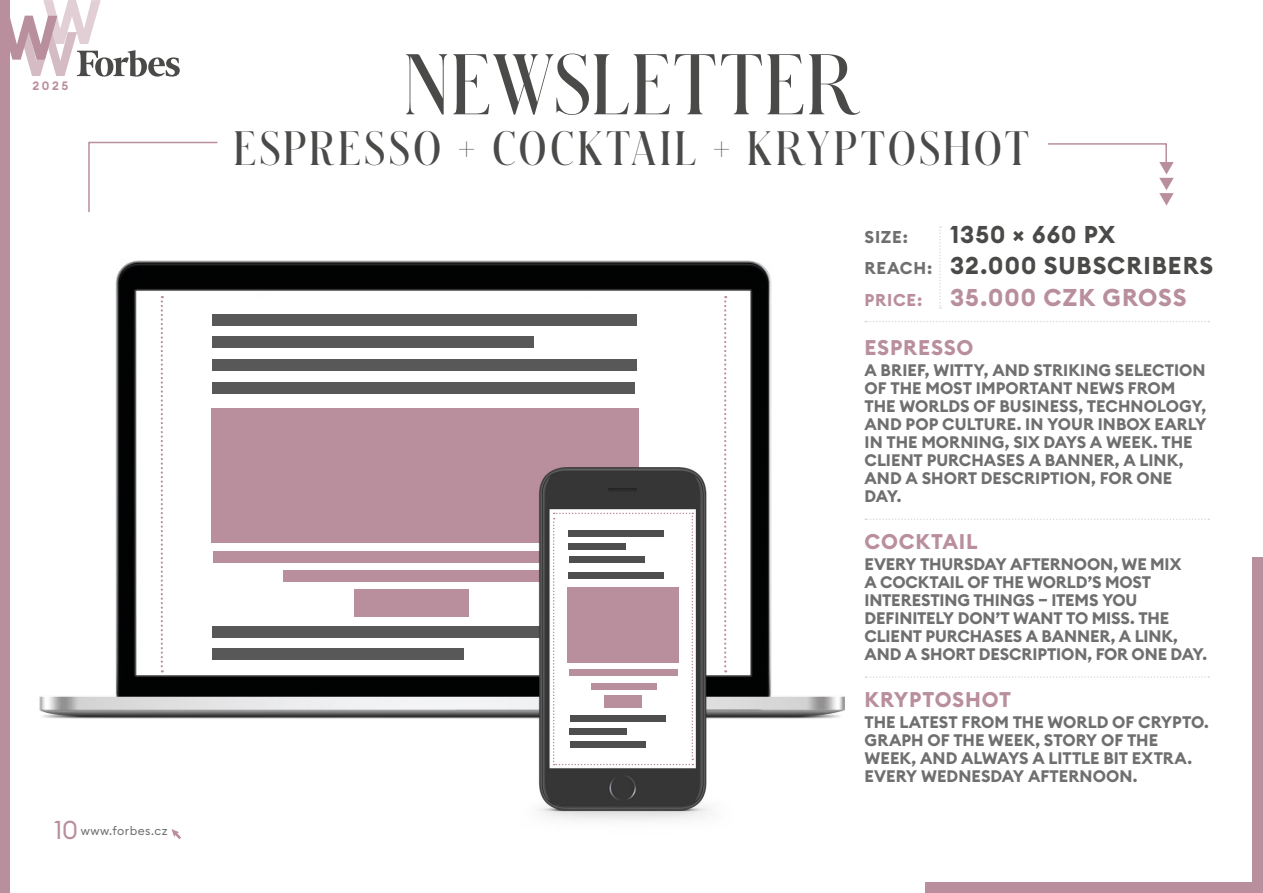
<style>
.page{position:relative;width:1263px;height:893px;background:#fff}
.page>*{position:absolute;margin:0;border:0;box-sizing:border-box;transform-origin:0 0}
.t1{font:600 80.1px "Schnyder Cond L";letter-spacing:.04em;color:#4a4a49}
.t2{font:600 45px "Schnyder Cond L";letter-spacing:.09em;color:#4a4a49}
.vychozi{font:25.5px "Euclid Circular B";color:#b98e9d}
.t3{font:700 24px "Euclid Circular B";letter-spacing:.04em;color:#4a4a49}
.t4{font:700 24px "Euclid Circular B";letter-spacing:.04em;color:#b98e9d}
.t5{font:700 21px "Euclid Circular B";letter-spacing:.04em;color:#b98e9d}
.t6{font:700 16.95px "Euclid Circular B";color:#706f6f}
.t7{font:700 16.5px/18px "Euclid Circular B";letter-spacing:-.005em;color:#706f6f}
.t8{font:12px "Euclid Circular B";letter-spacing:.04em;color:#706f6f}
.t9{font:600 12px "Euclid Circular B";color:#b98e9d}
.s1{font-size:16.95px;color:#706f6f}
.s2{font-size:16.95px}
</style>
<div class="page">
<svg style="left:171px;top:829px;width:10px;height:10px"></svg>
<svg style="left:939px;top:226px;width:2px;height:83px"></svg>
<svg style="left:865px;top:321px;width:344px;height:1px"></svg>
<svg style="left:9px;top:0;width:171px;height:77px"></svg>
<div style="left:0;top:0;width:9px;height:893px;background:#b98e9d"></div>
<div style="left:1252px;top:557px;width:11px;height:336px;background:#b98e9d"></div>
<div style="left:926px;top:882px;width:337px;height:11px;background:#b98e9d"></div>
<img style="left:39px;top:260px;width:806px;height:459px">
<div style="left:211px;top:409px;width:427px;height:134px;background:#b98e9d"></div>
<svg style="left:161px;top:296px;width:2px;height:376px"></svg>
<svg style="left:724px;top:296px;width:2px;height:118px"></svg>
<div style="left:212px;top:337px;width:322px;height:11px;background:#585858"></div>
<div style="left:212px;top:648px;width:251px;height:12px;background:#585858"></div>
<div style="left:212px;top:382px;width:422px;height:12px;background:#585858"></div>
<div style="left:213px;top:551px;width:423px;height:12px;background:#b98e9d"></div>
<div style="left:283px;top:571px;width:283px;height:11px;background:#b98e9d"></div>
<div style="left:354px;top:589px;width:115px;height:28px;background:#b98e9d"></div>
<div style="left:212px;top:359px;width:424px;height:12px;background:#585858"></div>
<div style="left:212px;top:314px;width:424px;height:12px;background:#585858"></div>
<div style="left:212px;top:626px;width:332px;height:11px;background:#585858"></div>
<img style="left:519px;top:414px;width:227px;height:407px">
<svg style="left:553px;top:513px;width:140px;height:252px"></svg>
<div style="left:569px;top:543px;width:57px;height:7px;background:#4f4e4f"></div>
<div style="left:591px;top:683px;width:65px;height:6px;background:#b98e9d"></div>
<div style="left:604px;top:695px;width:38px;height:13px;background:#b98e9d"></div>
<div style="left:570px;top:728px;width:57px;height:7px;background:#4f4e4f"></div>
<div style="left:569px;top:556px;width:75px;height:7px;background:#4f4e4f"></div>
<div style="left:570px;top:741px;width:75px;height:7px;background:#4f4e4f"></div>
<div style="left:569px;top:530px;width:95px;height:7px;background:#4f4e4f"></div>
<div style="left:569px;top:572px;width:95px;height:7px;background:#4f4e4f"></div>
<div style="left:570px;top:669px;width:108px;height:7px;background:#b98e9d"></div>
<div style="left:570px;top:715px;width:95px;height:7px;background:#4f4e4f"></div>
<svg style="left:88px;top:141px;width:130px;height:71px"></svg>
<svg style="left:1048px;top:143px;width:126px;height:63px"></svg>
<svg style="left:865px;top:518px;width:344px;height:2px"></svg>
<svg style="left:865px;top:676px;width:344px;height:2px"></svg>
<p class="t9" style="left:33px;top:78px;width:37px">2025</p>
<p class="vychozi" style="left:54px;top:814px;width:26px">10</p>
<p class="t8" style="left:81px;top:823px;width:88px">www.forbes.cz</p>
<p class="t1" style="left:405px;top:31px;width:445px">NEWSLETTER</p>
<p class="t2" style="left:234px;top:118px;width:796px">ESPRESSO + COCKTAIL + KRYPTOSHOT</p>
<p class="t6" style="left:864px;top:226px;width:45px">SIZE:</p>
<p class="t3" style="left:950px;top:218px;width:167px">1350 × 660 PX</p>
<p class="t3" style="left:864px;top:250px;width:350px"><span class="s1">REACH:</span> 32.000 SUBSCRIBERS</p>
<p class="t4" style="left:864px;top:281px;width:324px"><span class="s2">PRICE:</span> 35.000 CZK GROSS</p>
<p class="t5" style="left:864px;top:334px;width:110px">ESPRESSO</p>
<p class="t7" style="left:864px;top:361px;width:344px">A BRIEF, WITTY, AND STRIKING SELECTION<br>OF THE MOST IMPORTANT NEWS FROM<br>THE WORLDS OF BUSINESS, TECHNOLOGY,<br>AND POP CULTURE. IN YOUR INBOX EARLY<br>IN THE MORNING, SIX DAYS A WEEK. THE<br>CLIENT PURCHASES A BANNER, A LINK,<br>AND A SHORT DESCRIPTION, FOR ONE<br>DAY.</p>
<p class="t5" style="left:864px;top:528px;width:115px">COCKTAIL</p>
<p class="t7" style="left:864px;top:555px;width:344px">EVERY THURSDAY AFTERNOON, WE MIX<br>A COCKTAIL OF THE WORLD’S MOST INTERESTING THINGS – ITEMS YOU DEFINITELY DON’T WANT TO MISS. THE CLIENT PURCHASES A BANNER, A LINK, AND A SHORT DESCRIPTION, FOR ONE DAY.</p>
<p class="t5" style="left:864px;top:686px;width:148px">KRYPTOSHOT</p>
<p class="t7" style="left:864px;top:713px;width:346px">THE LATEST FROM THE WORLD OF CRYPTO.<br>GRAPH OF THE WEEK, STORY OF THE<br>WEEK, AND ALWAYS A LITTLE BIT EXTRA.<br>EVERY WEDNESDAY AFTERNOON.</p>
</div>
